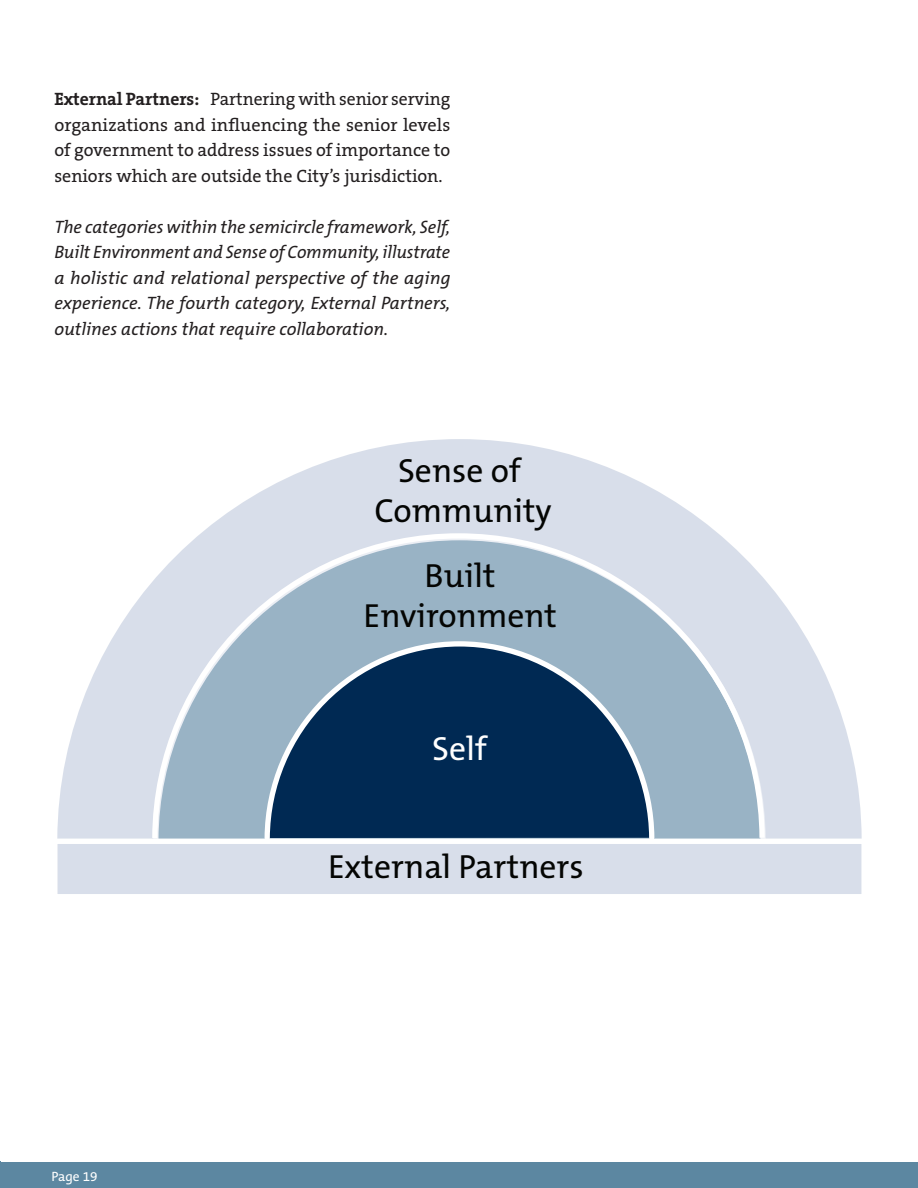
<style>
.page{position:relative;width:918px;height:1188px;background:#fff}
.page>*{position:absolute;margin:0;border:0;box-sizing:border-box;transform-origin:0 0}
.t1{font:33.6px/40.3px "The Mix B5 Plain";color:#040503;text-align:center}
.t2{font:33.6px "The Mix B5 Plain";color:#fff}
.Body_Copy{font:italic 18px/25.5px "The Mix B5 Plain";color:#231f20;text-align:justify}
.Body_Copy-2{font:18px/25.5px "The Serif B5 Plain";color:#231f20;text-align:justify}
.t3{font:13.5px "The Mix B5 Plain";color:#fff}
.s1{font-family:"The Serif B7";font-weight:700}
</style>
<div class="page">
<div style="left:0;top:1162px;width:918px;height:26px;background:#5c87a1"></div>
<svg style="left:57px;top:439px;width:805px;height:400px"></svg>
<svg style="left:150px;top:531px;width:617px;height:308px;background:#7e97ae"></svg>
<div style="left:57px;top:844px;width:805px;height:50px;background:#d8deea"></div>
<p class="Body_Copy-2" style="left:54px;top:87px;width:398px"><span class="s1">External Partners:</span> Partnering with senior serving organizations and influencing the senior levels of government to address issues of importance to seniors which are outside the City’s jurisdiction.</p>
<p class="Body_Copy" style="left:54px;top:214px;width:398px">The categories within the semicircle framework, Self, Built Environment and Sense of Community, illustrate a holistic and relational perspective of the aging experience. The fourth category, External Partners, outlines actions that require collaboration.</p>
<p class="t1" style="left:375px;top:451px;width:179px">Sense of<br>Community</p>
<p class="t1" style="left:364px;top:557px;width:195px">Built<br>Environment</p>
<p class="t2" style="left:432px;top:731px;width:56px">Self</p>
<p class="t3" style="left:51px;top:1169px;width:48px">Page 19</p>
<p class="t1" style="left:328px;top:848px;width:257px">External Partners</p>
</div>
